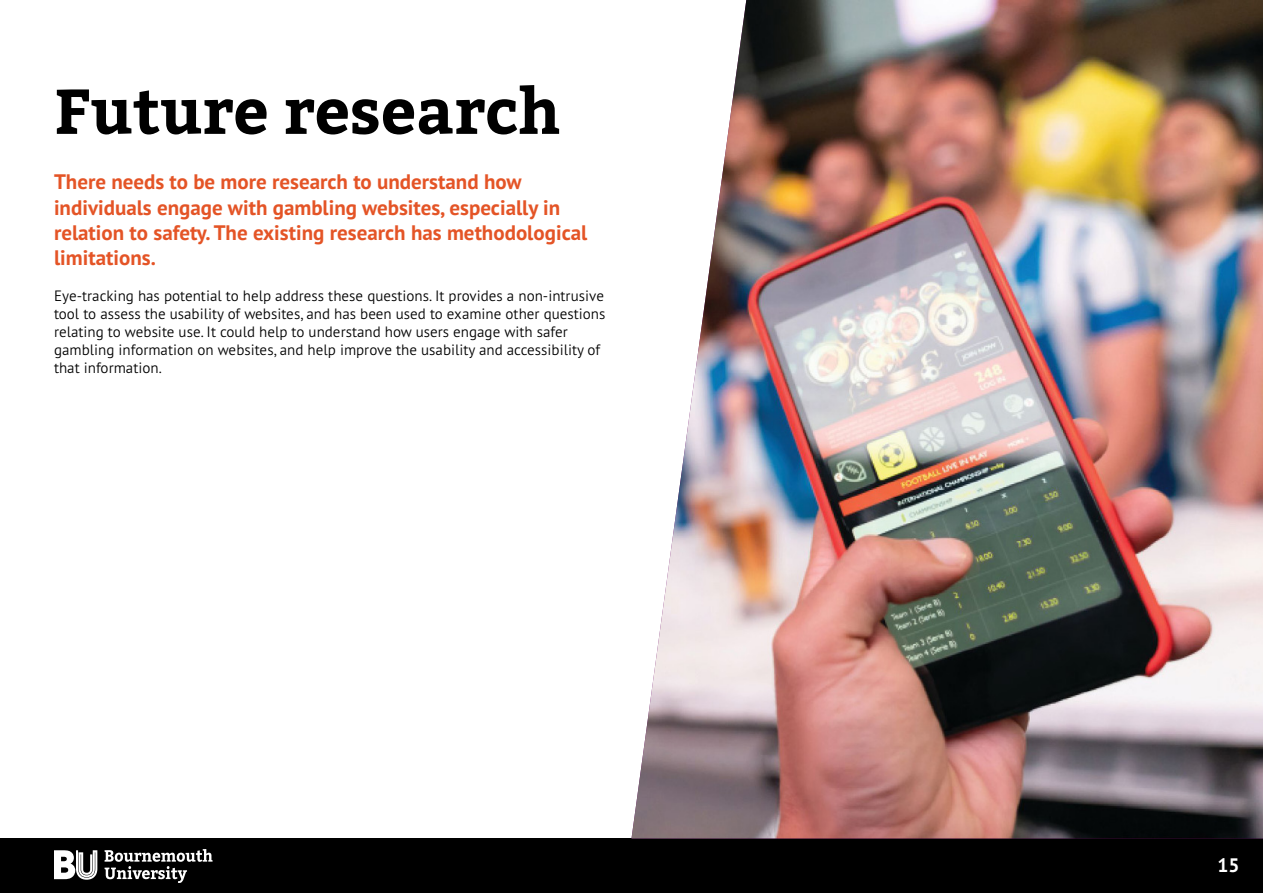
<style>
.page{position:relative;width:1263px;height:893px;background:#fff}
.page>*{position:absolute;margin:0;border:0;box-sizing:border-box;transform-origin:0 0}
.t1{font:700 63px "Bitter";color:#000}
.t2{font:700 21px/25.2px "PT Sans Pro";color:#e45426}
.t3{font:700 19.5px "PT Sans Pro";color:#fff}
.t4{font:300 15px/18px "PT Sans Pro";color:#000}
</style>
<div class="page">
<div style="left:0;top:839px;width:1263px;height:54px;background:#000"></div>
<svg style="left:105px;top:849px;width:108px;height:34px"></svg>
<svg style="left:54px;top:850px;width:43px;height:30px"></svg>
<img style="left:631px;top:0;width:632px;height:838px">
<h1 class="t1" style="left:54px;top:70px;width:508px">Future research</h1>
<h2 class="t2" style="left:54px;top:169px;width:535px">There needs to be more research to understand how individuals engage with gambling websites, especially in relation to safety. The existing research has methodological limitations.</h2>
<p class="t4" style="left:54px;top:286px;width:553px">Eye-tracking has potential to help address these questions. It provides a non-intrusive tool to assess the usability of websites, and has been used to examine other questions relating to website use. It could help to understand how users engage with safer gambling information on websites, and help improve the usability and accessibility of that information.</p>
<h3 class="t3" style="left:1217px;top:852px;width:24px">15</h3>
</div>
